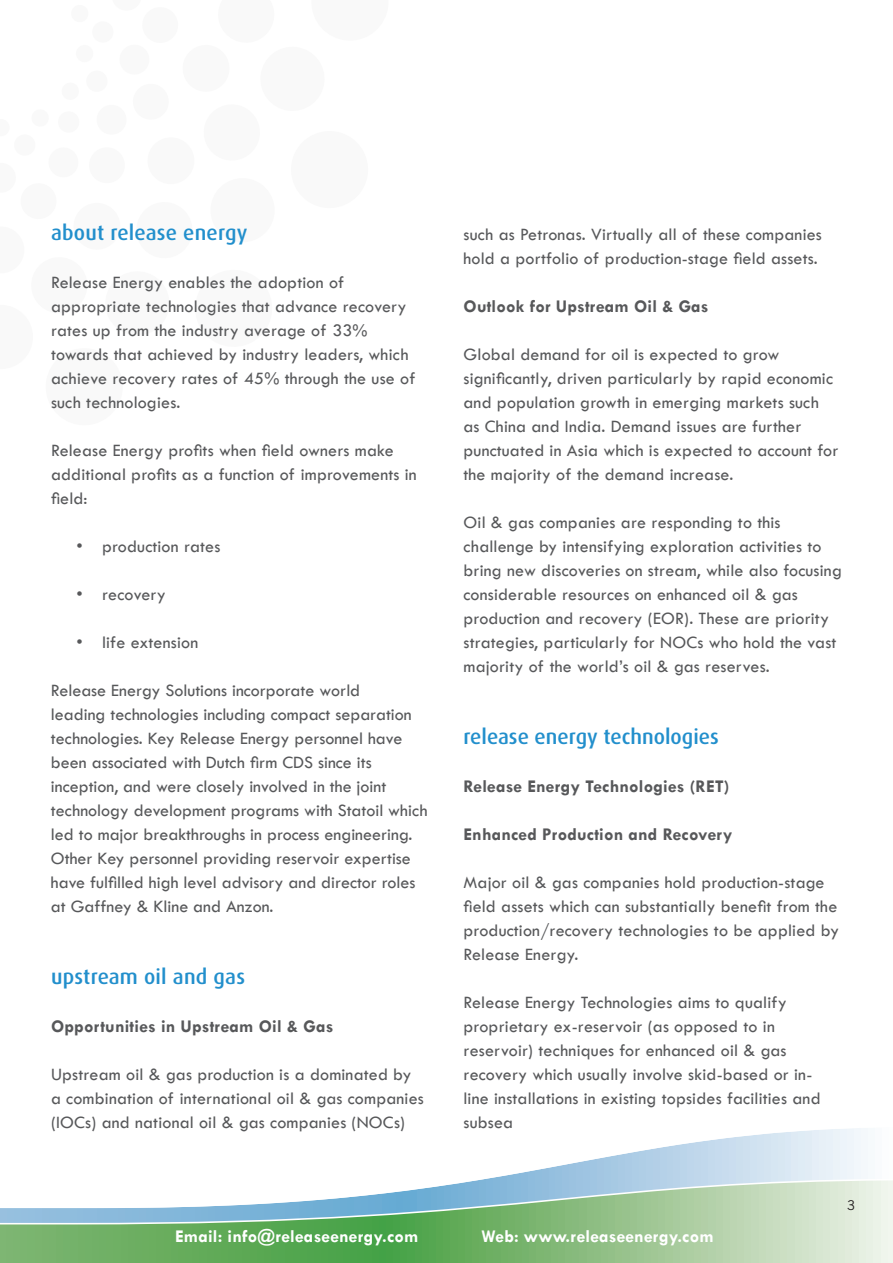
<style>
.page{position:relative;width:893px;height:1263px;background:#fff}
.page>*{position:absolute;margin:0;border:0;box-sizing:border-box;transform-origin:0 0}
.t1{font:500 21px "Dax";color:#228fcc}
.t2{font:18px/24px "Tw Cen";letter-spacing:.01em;color:#57585a}
.t3{font:700 18px "Tw Cen";letter-spacing:.01em;color:#57585a}
.t4{font:700 18px "Tw Cen";letter-spacing:.01em;color:#fff}
.t5{font:13.5px "News Gothic BT";color:#231f20}
</style>
<div class="page">
<svg style="left:487px;top:1128px;width:381px;height:51px"></svg>
<svg style="left:0;top:1224px;width:893px;height:39px;background:#83bb7b"></svg>
<svg style="left:0;top:1179px;width:893px;height:45px"></svg>
<p class="t1" style="left:51px;top:221px;width:198px">about release energy</p>
<p class="t2" style="left:51px;top:270px;width:366px">Release Energy enables the adoption of appropriate technologies that advance recovery rates up from the industry average of 33% towards that achieved by industry leaders, which achieve recovery rates of 45% through the use of such technologies.</p>
<p class="t2" style="left:51px;top:438px;width:367px">Release Energy profits when field owners make additional profits as a function of improvements in field:</p>
<p class="t2" style="left:77px;top:534px;width:145px">• production rates</p>
<p class="t2" style="left:77px;top:582px;width:91px">• recovery</p>
<p class="t2" style="left:76px;top:630px;width:123px">• life extension</p>
<p class="t2" style="left:51px;top:678px;width:378px">Release Energy Solutions incorporate world<br>leading technologies including compact separation technologies. Key Release Energy personnel have been associated with Dutch firm CDS since its inception, and were closely involved in the joint technology development programs with Statoil which led to major breakthroughs in process engineering.<br>Other Key personnel providing reservoir expertise have fulfilled high level advisory and director roles at Gaffney &amp; Kline and Anzon.</p>
<p class="t1" style="left:51px;top:965px;width:196px">upstream oil and gas</p>
<p class="t3" style="left:51px;top:1015px;width:284px">Opportunities in Upstream Oil &amp; Gas</p>
<p class="t2" style="left:51px;top:1062px;width:374px">Upstream oil &amp; gas production is a dominated by a combination of international oil &amp; gas companies (IOCs) and national oil &amp; gas companies (NOCs)</p>
<p class="t2" style="left:463px;top:222px;width:360px">such as Petronas. Virtually all of these companies hold a portfolio of production-stage field assets.</p>
<p class="t3" style="left:463px;top:295px;width:247px">Outlook for Upstream Oil &amp; Gas</p>
<p class="t2" style="left:463px;top:342px;width:376px">Global demand for oil is expected to grow significantly, driven particularly by rapid economic and population growth in emerging markets such as China and India. Demand issues are further punctuated in Asia which is expected to account for the majority of the demand increase.</p>
<p class="t2" style="left:463px;top:510px;width:380px">Oil &amp; gas companies are responding to this challenge by intensifying exploration activities to bring new discoveries on stream, while also focusing considerable resources on enhanced oil &amp; gas production and recovery (EOR). These are priority strategies, particularly for NOCs who hold the vast majority of the world’s oil &amp; gas reserves.</p>
<p class="t1" style="left:463px;top:725px;width:257px">release energy technologies</p>
<p class="t3" style="left:463px;top:775px;width:267px">Release Energy Technologies (RET)</p>
<p class="t3" style="left:463px;top:824px;width:270px">Enhanced Production and Recovery</p>
<p class="t2" style="left:463px;top:870px;width:377px">Major oil &amp; gas companies hold production-stage field assets which can substantially benefit from the production/recovery technologies to be applied by Release Energy.</p>
<p class="t2" style="left:463px;top:990px;width:359px">Release Energy Technologies aims to qualify proprietary ex-reservoir (as opposed to in reservoir) techniques for enhanced oil &amp; gas recovery which usually involve skid-based or in&shy;line installations in existing topsides facilities and subsea</p>
<p class="t5" style="left:847px;top:1197px;width:10px">3</p>
<p class="t4" style="left:175px;top:1225px;width:245px">Email: info@releaseenergy.com</p>
<p class="t4" style="left:481px;top:1225px;width:234px">Web: www.releaseenergy.com</p>
</div>
